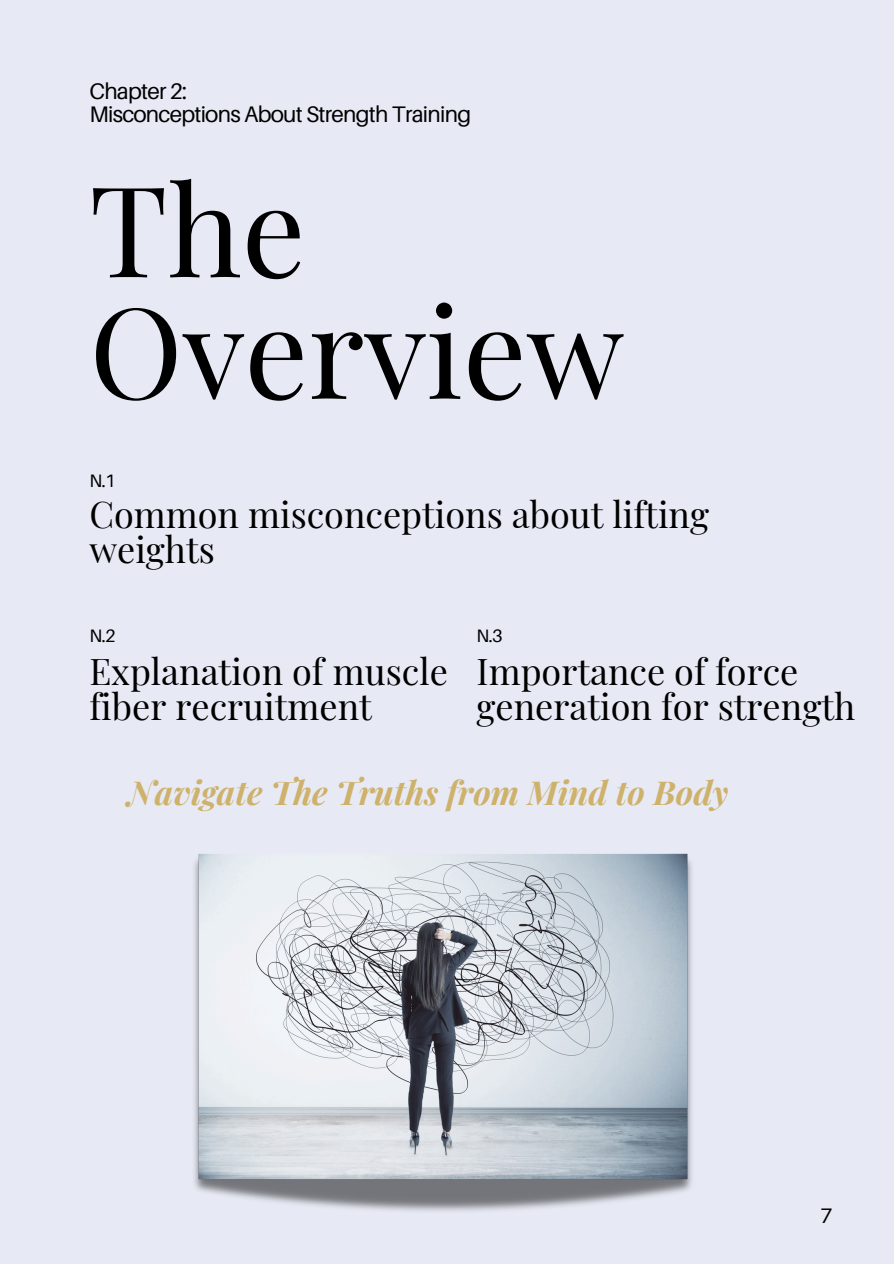
<style>
.page{position:relative;width:894px;height:1264px;background:#fff}
.page>*{position:absolute;margin:0;border:0;box-sizing:border-box;transform-origin:0 0}
.t1{font:126px/121.5px "Playfair Display";color:#000}
.t2{font:36px/34.8px "Playfair Display";color:#000}
.t3{font:italic 700 33px "Playfair Display";color:#ceb16b}
.t4{font:22.5px/22.5px "Aileron";letter-spacing:-.035em;color:#000}
.t5{font:21px "Aileron";color:#000}
.t6{font:18px "Aileron";color:#000}
</style>
<div class="page">
<div style="left:0;top:0;width:893px;height:1263px;background:#e7eaf4"></div>
<img style="left:194px;top:853px;width:498px;height:358px">
<h1 class="t4" style="left:89px;top:80px;width:383px">Chapter 2:<br>Misconceptions About Strength Training</h1>
<h3 class="t1" style="left:89px;top:164px;width:536px">The<br>Overview</h3>
<p class="t6" style="left:89px;top:469px;width:28px">N.1</p>
<p class="t2" style="left:89px;top:495px;width:621px">Common misconceptions about lifting weights</p>
<h2 class="t6" style="left:89px;top:624px;width:28px">N.2</h2>
<p class="t2" style="left:89px;top:652px;width:360px">Explanation of muscle fiber recruitment</p>
<p class="t6" style="left:476px;top:624px;width:28px">N.3</p>
<h3 class="t2" style="left:476px;top:652px;width:380px">Importance of force generation for strength</h3>
<h3 class="t3" style="left:128px;top:769px;width:602px">Navigate The Truths from Mind to Body</h3>
<p class="t5" style="left:820px;top:1203px;width:14px">7</p>
</div>
